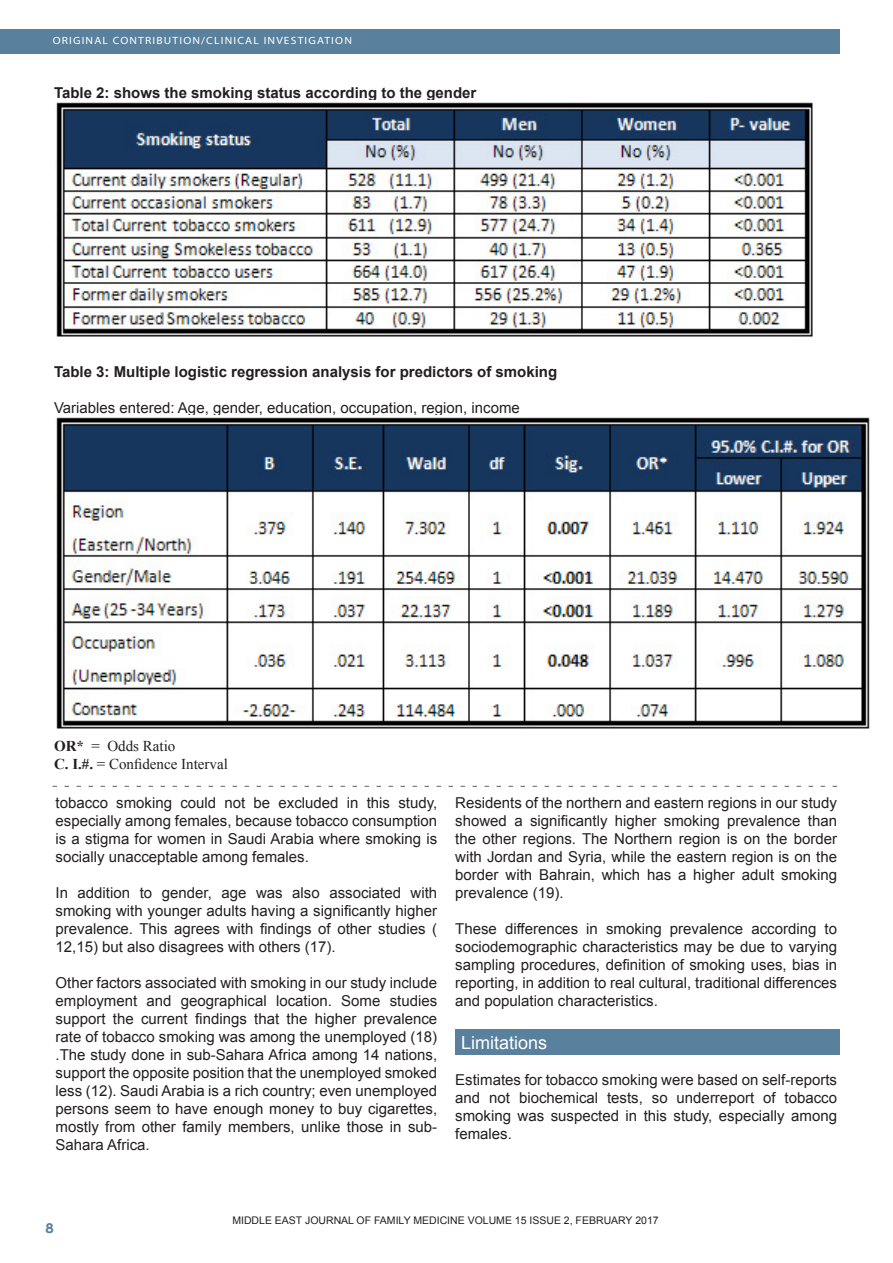
<style>
.page{position:relative;width:893px;height:1263px;background:#fff}
.page>*{position:absolute;margin:0;border:0;box-sizing:border-box;transform-origin:0 0}
.Footnote_Text{font:18px "Arial";color:#fff}
.Footnote_Text-2{font:15px/18px "Arial";color:#231f20;text-align:justify}
.Footnote_Text-3{font:700 15px "Arial";color:#231f20}
.Footnote_Text-4{font:15px "Times New Roman";color:#231f20}
.Footnote_Text-5{font:10.5px "Arial";color:#231f20}
.t1{font:10.5px "Myriad";letter-spacing:.1em;color:#fff;scale:1.1 1}
.s1{font-weight:700}
</style>
<div class="page">
<div style="left:0;top:30px;width:840px;height:24px;background:#59809c"></div>
<div style="left:455px;top:1029px;width:385px;height:26px;background:#59809c"></div>
<img style="left:56px;top:102px;width:757px;height:235px">
<img style="left:56px;top:417px;width:814px;height:312px">
<svg style="left:52px;top:786px;width:785px;height:1px"></svg>
<p class="t1" style="left:53px;top:35px;width:273px">ORIGINAL CONTRIBUTION/CLINICAL INVESTIGATION</p>
<p class="Footnote_Text-3" style="left:54px;top:83px;width:424px">Table 2: shows the smoking status according to the gender</p>
<p class="Footnote_Text-3" style="left:54px;top:362px;width:505px">Table 3: Multiple logistic regression analysis for predictors of smoking</p>
<p class="Footnote_Text-2" style="left:54px;top:399px;width:467px">Variables entered: Age, gender, education, occupation, region, income</p>
<p class="Footnote_Text-4" style="left:54px;top:735px;width:123px"><span class="s1">OR*</span> = Odds Ratio</p>
<p class="Footnote_Text-4" style="left:54px;top:753px;width:175px"><span class="s1">C. I.#.</span> = Confidence Interval</p>
<p class="Footnote_Text-2" style="left:56px;top:793px;width:383px">tobacco smoking could not be excluded in this study, especially among females, because tobacco consumption is a stigma for women in Saudi Arabia where smoking is socially unacceptable among females.</p>
<p class="Footnote_Text-2" style="left:56px;top:883px;width:383px">In addition to gender, age was also associated with smoking with younger adults having a significantly higher prevalence. This agrees with findings of other studies ( 12,15) but also disagrees with others (17).</p>
<p class="Footnote_Text-2" style="left:56px;top:973px;width:383px">Other factors associated with smoking in our study include employment and geographical location. Some studies support the current findings that the higher prevalence rate of tobacco smoking was among the unemployed (18) .The study done in sub-Sahara Africa among 14 nations, support the opposite position that the unemployed smoked less (12). Saudi Arabia is a rich country; even unemployed persons seem to have enough money to buy cigarettes, mostly from other family members, unlike those in sub-Sahara Africa.</p>
<p class="Footnote_Text-2" style="left:455px;top:793px;width:383px">Residents of the northern and eastern regions in our study showed a significantly higher smoking prevalence than the other regions. The Northern region is on the border with Jordan and Syria, while the eastern region is on the border with Bahrain, which has a higher adult smoking prevalence (19).</p>
<p class="Footnote_Text-2" style="left:455px;top:919px;width:383px">These differences in smoking prevalence according to sociodemographic characteristics may be due to varying sampling procedures, definition of smoking uses, bias in reporting, in addition to real cultural, traditional differences and population characteristics.</p>
<p class="Footnote_Text" style="left:461px;top:1030px;width:88px">Limitations</p>
<p class="Footnote_Text-2" style="left:455px;top:1070px;width:383px">Estimates for tobacco smoking were based on self-reports and not biochemical tests, so underreport of tobacco smoking was suspected in this study, especially among females.</p>
<p class="Footnote_Text-5" style="left:232px;top:1214px;width:428px">MIDDLE EAST JOURNAL OF FAMILY MEDICINE VOLUME 15 ISSUE 2, FEBRUARY 2017</p>
</div>
